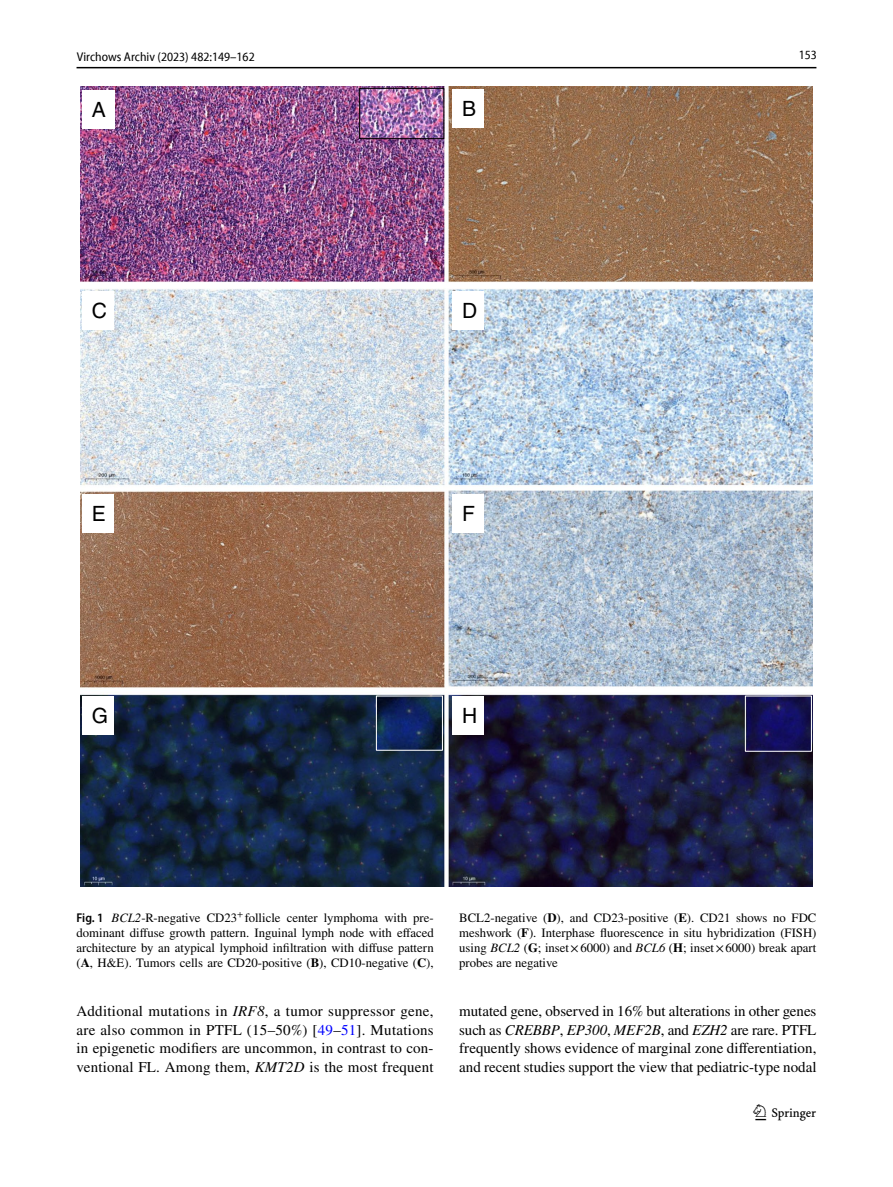
<style>
.page{position:relative;width:893px;height:1187px;background:#fff}
.page>*{position:absolute;margin:0;border:0;box-sizing:border-box;transform-origin:0 0}
.t1{font:22.5px "Springnew Regular 3";color:#000}
.t2{font:21px "Helvetica";color:#000}
.t3{font:15px/18.8px "STIX";letter-spacing:.005em;color:#000;text-align:justify}
.t4{font:12.75px/15px "STIX";color:#000;text-align:justify}
.t5{font:semi-condensed 12.75px "Myriad Pro Unic";color:#000}
.t6{font:12.75px "Myriad Pro Unic Semi Condensed 2";color:#000}
.s1{font-family:"Myriad Pro";font-weight:600;font-stretch:semi-condensed}
.s2{font-style:italic}
.s3{font-weight:700}
.s4{color:#00f}
</style>
<div class="page">
<hr style="left:77px;top:67px;width:739px;height:1px;background:#000">
<img style="left:81px;top:87px;width:731px;height:799px">
<div style="left:82px;top:90px;width:33px;height:39px;background:#fff"></div>
<div style="left:453px;top:89px;width:31px;height:39px;background:#fff"></div>
<div style="left:82px;top:494px;width:32px;height:38px;background:#fff"></div>
<div style="left:453px;top:494px;width:31px;height:38px;background:#fff"></div>
<div style="left:82px;top:291px;width:32px;height:38px;background:#fff"></div>
<div style="left:453px;top:291px;width:31px;height:38px;background:#fff"></div>
<div style="left:82px;top:696px;width:32px;height:38px;background:#fff"></div>
<svg style="left:375px;top:695px;width:437px;height:57px;background:#292d54"></svg>
<div style="left:359px;top:88px;width:85px;height:51px;border:1px solid #000"></div>
<p class="t5" style="left:77px;top:52px;width:179px">Virchows Archiv (2023) 482:149–162</p>
<h2 class="t2" style="left:92px;top:98px;width:16px">A</h2>
<h2 class="t2" style="left:462px;top:97px;width:16px">B</h2>
<h2 class="t2" style="left:92px;top:298px;width:17px">C</h2>
<h2 class="t2" style="left:462px;top:298px;width:17px">D</h2>
<h2 class="t2" style="left:92px;top:501px;width:16px">E</h2>
<h2 class="t2" style="left:462px;top:501px;width:14px">F</h2>
<h2 class="t2" style="left:92px;top:703px;width:18px">G</h2>
<h2 class="t2" style="left:462px;top:703px;width:17px">H</h2>
<p class="t6" style="left:799px;top:50px;width:20px">153</p>
<p class="t4" style="left:77px;top:911px;width:359px"><span class="s1">Fig. 1</span> <span class="s2">BCL2</span>-R-negative CD23<sup>+</sup> follicle center lymphoma with pre&shy;dominant diffuse growth pattern. Inguinal lymph node with effaced architecture by an atypical lymphoid infiltration with diffuse pattern (<span class="s3">A</span>, H&amp;E). Tumors cells are CD20-positive (<span class="s3">B</span>), CD10-negative (<span class="s3">C</span>),</p>
<p class="t4" style="left:459px;top:910px;width:359px">BCL2-negative (<span class="s3">D</span>), and CD23-positive (<span class="s3">E</span>). CD21 shows no FDC meshwork (<span class="s3">F</span>). Interphase fluorescence in situ hybridization (FISH) using <span class="s2">BCL2</span> (<span class="s3">G</span>; inset×6000) and <span class="s2">BCL6</span> (<span class="s3">H</span>; inset×6000) break apart probes are negative</p>
<p class="t3" style="left:77px;top:1002px;width:359px">Additional mutations in <span class="s2">IRF8</span>, a tumor suppressor gene, are also common in PTFL (15–50%) [<span class="s4">49</span>–<span class="s4">51</span>]. Mutations in epigenetic modifiers are uncommon, in contrast to con&shy;ventional FL. Among them, <span class="s2">KMT2D</span> is the most frequent</p>
<p class="t3" style="left:459px;top:1002px;width:359px">mutated gene, observed in 16% but alterations in other genes such as <span class="s2">CREBBP</span>, <span class="s2">EP300</span>, <span class="s2">MEF2B</span>, and <span class="s2">EZH2</span> are rare. PTFL frequently shows evidence of marginal zone differentiation, and recent studies support the view that pediatric-type nodal</p>
<h1 class="t1" style="left:755px;top:1104px;width:62px">1 3</h1>
</div>
